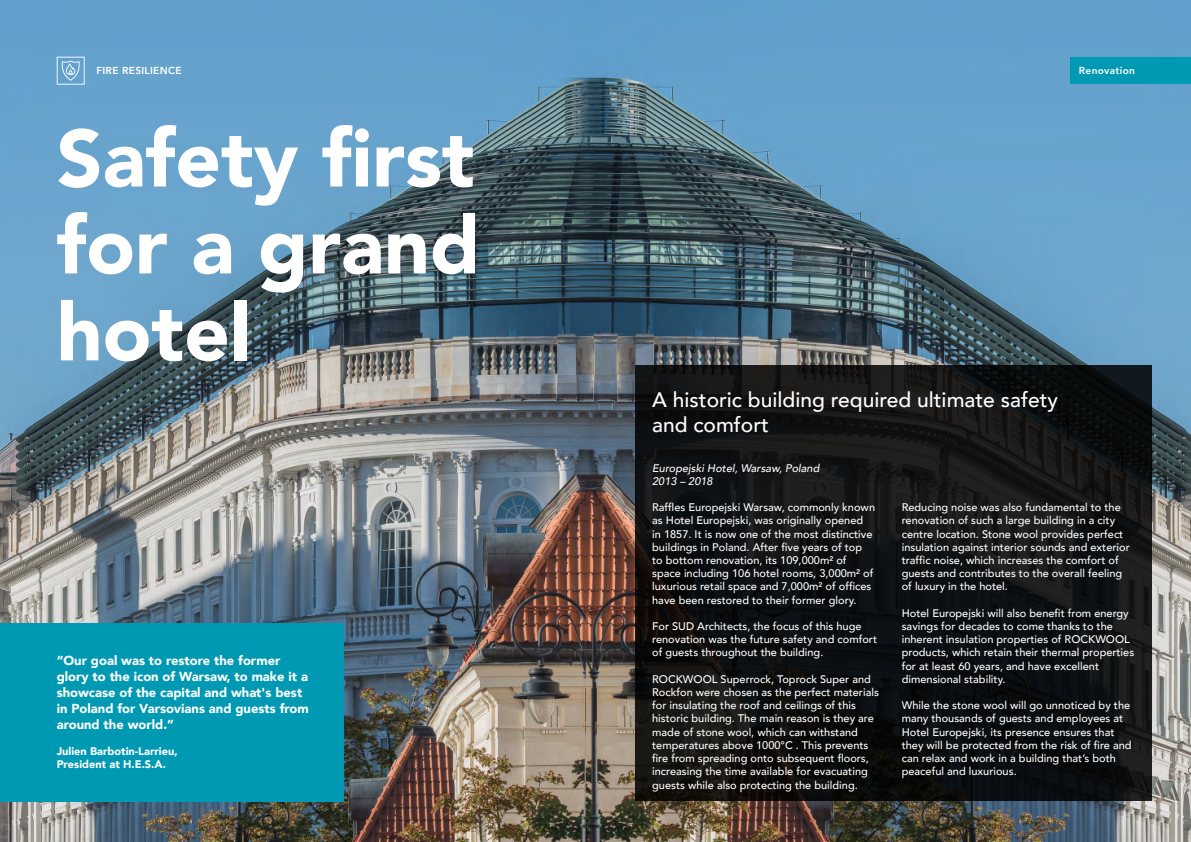
<style>
.page{position:relative;width:1191px;height:842px;background:#fff}
.page>*{position:absolute;margin:0;border:0;box-sizing:border-box;transform-origin:0 0}
.t1{font:900 80px/87px "Avenir";color:#fff;text-align:justify}
.t2{font:500 21px/25.2px "Avenir";color:#fff}
.t3{font:900 13px/16px "Avenir";color:#fff}
.t4{font:500 11px/13.2px "Avenir";color:#fff}
.t5{font:900 11px/13.2px "Avenir";color:#fff}
.t6{font:italic 500 11px/13.2px "Avenir";color:#fff}
.t7{font:800 10.1px "Avenir";letter-spacing:.03em;color:#fff}
</style>
<div class="page">
<img style="left:0;top:0;width:1191px;height:842px">
<div style="left:0;top:623px;width:343px;height:179px;background:#0099b3"></div>
<svg style="left:635px;top:366px;width:516px;height:435px;background:#101112"></svg>
<svg style="left:57px;top:57px;width:28px;height:28px"></svg>
<div style="left:1070px;top:57px;width:121px;height:26px;background:#0099b3"></div>
<p class="t7" style="left:96px;top:63px;width:87px">FIRE RESILIENCE</p>
<p class="t7" style="left:1078px;top:63px;width:58px">Renovation</p>
<h1 class="t1" style="left:57px;top:113px;width:425px">Safety first for a grand hotel</h1>
<p class="t3" style="left:57px;top:652px;width:254px">“Our goal was to restore the former glory to the icon of Warsaw, to make it a showcase of the capital and what's best in Poland for Varsovians and guests from around the world.”</p>
<p class="t5" style="left:57px;top:744px;width:122px">Julien Barbotin-Larrieu,<br>President at H.E.S.A.</p>
<h2 class="t2" style="left:652px;top:386px;width:407px">A historic building required ultimate safety and comfort</h2>
<p class="t6" style="left:652px;top:461px;width:169px">Europejski Hotel, Warsaw, Poland<br>2013 – 2018</p>
<p class="t4" style="left:652px;top:500px;width:224px">Raffles Europejski Warsaw, commonly known as Hotel Europejski, was originally opened<br>in 1857. It is now one of the most distinctive buildings in Poland. After five years of top to bottom renovation, its 109,000m² of space including 106 hotel rooms, 3,000m² of luxurious retail space and 7,000m² of offices have been restored to their former glory.</p>
<p class="t4" style="left:652px;top:619px;width:226px">For SUD Architects, the focus of this huge renovation was the future safety and comfort of guests throughout the building.</p>
<p class="t4" style="left:652px;top:672px;width:228px">ROCKWOOL Superrock, Toprock Super and Rockfon were chosen as the perfect materials for insulating the roof and ceilings of this historic building. The main reason is they are made of stone wool, which can withstand temperatures above 1000°C . This prevents fire from spreading onto subsequent floors, increasing the time available for evacuating guests while also protecting the building.</p>
<p class="t4" style="left:901px;top:500px;width:229px">Reducing noise was also fundamental to the renovation of such a large building in a city centre location. Stone wool provides perfect insulation against interior sounds and exterior traffic noise, which increases the comfort of guests and contributes to the overall feeling of luxury in the hotel.</p>
<p class="t4" style="left:901px;top:606px;width:234px">Hotel Europejski will also benefit from energy savings for decades to come thanks to the inherent insulation properties of ROCKWOOL products, which retain their thermal properties for at least 60 years, and have excellent dimensional stability.</p>
<p class="t4" style="left:901px;top:698px;width:231px">While the stone wool will go unnoticed by the many thousands of guests and employees at Hotel Europejski, its presence ensures that they will be protected from the risk of fire and can relax and work in a building that’s both peaceful and luxurious.</p>
</div>
